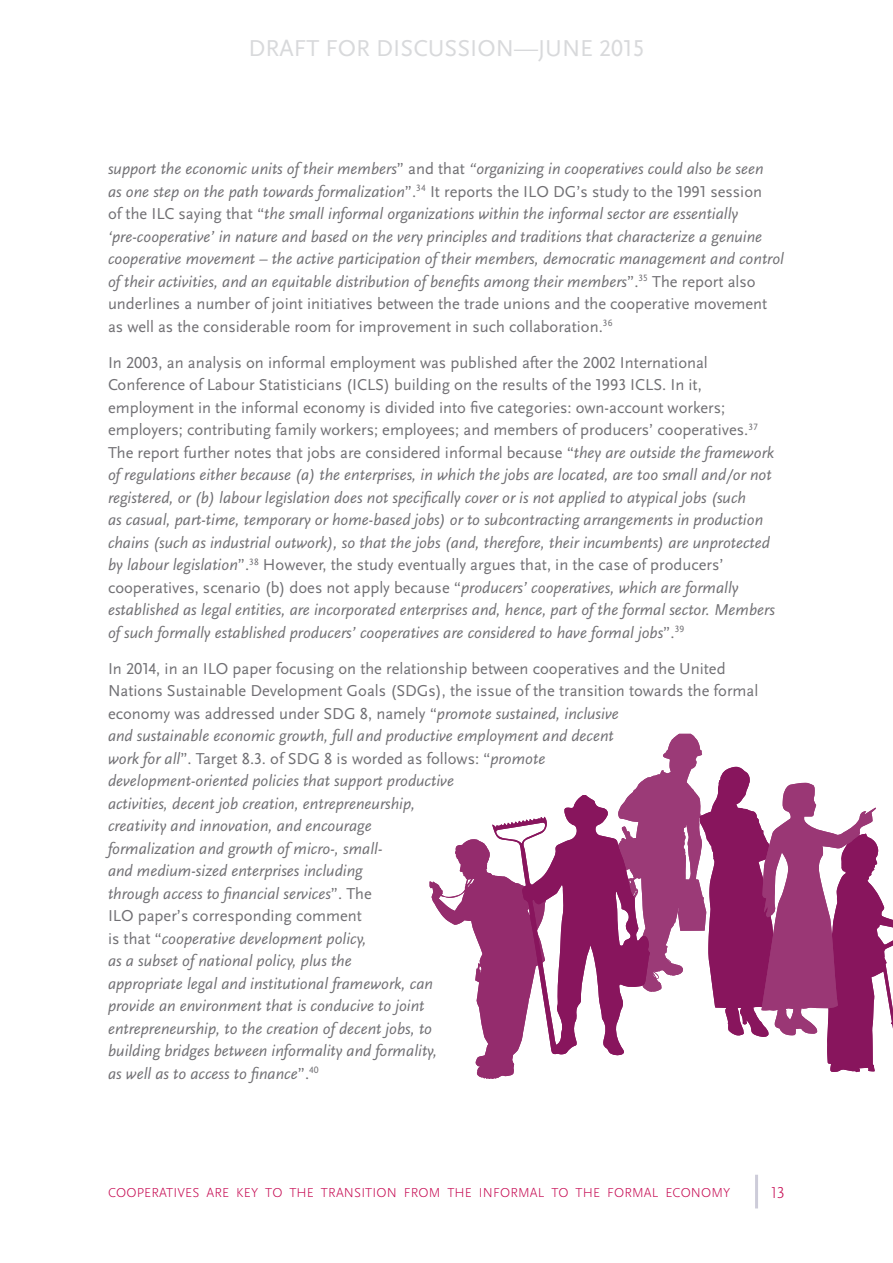
<style>
.page{position:relative;width:893px;height:1263px;background:#fff}
.page>*{position:absolute;margin:0;border:0;box-sizing:border-box;transform-origin:0 0}
.t1{font:24px "Scala Sans Pro";color:#d8d9db}
.body_text{font:italic 16.5px/22.5px "Scala Sans Pro";color:#717074}
.t2{font:300 16.5px "Scala Sans Pro";color:#c50750}
.t3{font:300 13.5px "Scala Sans Pro";letter-spacing:.01em;color:#c50750}
.s1{font-style:normal}
</style>
<div class="page">
<hr style="left:755px;top:1175px;width:3px;height:33px;background:#cdccd9">
<svg style="left:430px;top:734px;width:463px;height:345px"></svg>
<h1 class="t1" style="left:249px;top:34px;width:397px">DRAFT FOR DISCUSSION—JUNE 2015</h1>
<p class="body_text" style="left:108px;top:157px;width:678px">support the economic units of their members<span class="s1">” and that</span> “organizing in cooperatives could also be seen<br>as one step on the path towards formalization<span class="s1">”.</span><sup>34</sup> <span class="s1">It reports the ILO DG’s study to the 1991 session<br>of the ILC saying that “</span>the small informal organizations within the informal sector are essentially ‘pre-cooperative’ in nature and based on the very principles and traditions that characterize a genuine cooperative movement – the active participation of their members, democratic management and control of their activities, and an equitable distribution of benefits among their members<span class="s1">”.</span><sup>35</sup> <span class="s1">The report also underlines a number of joint initiatives between the trade unions and the cooperative movement as well as the considerable room for improvement in such collaboration.</span><sup>36</sup></p>
<p class="body_text" style="left:108px;top:351px;width:668px"><span class="s1">In 2003, an analysis on informal employment was published after the 2002 International Conference of Labour Statisticians (ICLS) building on the results of the 1993 ICLS. In it, employment in the informal economy is divided into five categories: own-account workers; employers; contributing family workers; employees; and members of producers’ cooperatives.</span><sup>37<br></sup><span class="s1">The report further notes that jobs are considered informal because “</span>they are outside the framework of regulations either because (a) the enterprises, in which the jobs are located, are too small and/or not registered, or (b) labour legislation does not specifically cover or is not applied to atypical jobs (such<br>as casual, part-time, temporary or home-based jobs) or to subcontracting arrangements in production chains (such as industrial outwork), so that the jobs (and, therefore, their incumbents) are unprotected by labour legislation<span class="s1">”.</span><sup>38</sup> <span class="s1">However, the study eventually argues that, in the case of producers’ cooperatives, scenario (b) does not apply because “</span>producers’ cooperatives, which are formally established as legal entities, are incorporated enterprises and, hence, part of the formal sector. Members of such formally established producers’ cooperatives are considered to have formal jobs<span class="s1">”.</span><sup>39</sup></p>
<p class="body_text" style="left:108px;top:657px;width:652px"><span class="s1">In 2014, in an ILO paper focusing on the relationship between cooperatives and the United Nations Sustainable Development Goals (SDGs), the issue of the transition towards the formal economy was addressed under SDG 8, namely “</span>promote sustained, inclusive<br>and sustainable economic growth, full and productive employment and decent<br>work for all<span class="s1">”. Target 8.3. of SDG 8 is worded as follows: “</span>promote<br>development-oriented policies that support productive<br>activities, decent job creation, entrepreneurship,<br>creativity and innovation, and encourage<br>formalization and growth of micro-, small-<br>and medium-sized enterprises including<br>through access to financial services<span class="s1">”. The<br>ILO paper’s corresponding comment<br>is that “</span>cooperative development policy,<br>as a subset of national policy, plus the<br>appropriate legal and institutional framework, can<br>provide an environment that is conducive to joint<br>entrepreneurship, to the creation of decent jobs, to<br>building bridges between informality and formality,<br>as well as to access to finance<span class="s1">”.</span><sup>40</sup></p>
<p class="t3" style="left:108px;top:1184px;width:624px">COOPERATIVES ARE KEY TO THE TRANSITION FROM THE INFORMAL TO THE FORMAL ECONOMY</p>
<p class="t2" style="left:771px;top:1183px;width:16px">13</p>
</div>
